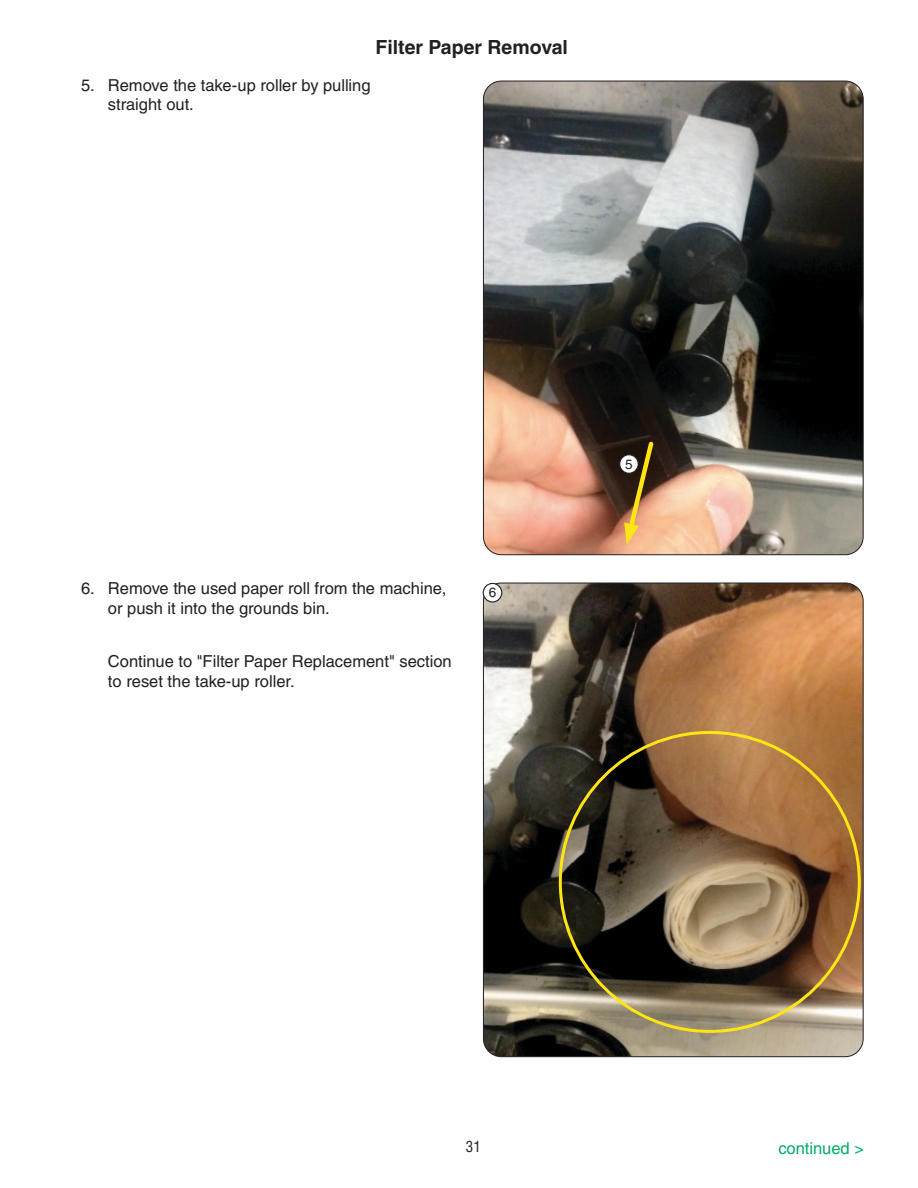
<style>
.page{position:relative;width:918px;height:1188px;background:#fff}
.page>*{position:absolute;margin:0;border:0;box-sizing:border-box;transform-origin:0 0}
.t1{font:700 19.5px "Helvetica LT Pro";color:#231f20}
.t2{font:16.5px/19.8px "Helvetica LT Pro";color:#231f20}
.t3{font:16.5px "Helvetica LT Pro";color:#00ac68}
.t4{font:condensed 15px "Helvetica LT Pro";color:#231f20}
.t5{font:13.5px "Helvetica LT Pro";color:#231f20}
</style>
<div class="page">
<img style="left:483px;top:81px;width:380px;height:474px">
<img style="left:483px;top:583px;width:380px;height:474px">
<svg style="left:620px;top:455px;width:18px;height:18px"></svg>
<div style="left:619px;top:454px;width:20px;height:20px;border:1px solid #231f20;border-radius:50%"></div>
<div style="left:483px;top:583px;width:19px;height:19px;background:#fff;border-radius:50%"></div>
<div style="left:483px;top:583px;width:19px;height:20px;border:1px solid #231f20;border-radius:50%"></div>
<svg style="left:624px;top:439px;width:33px;height:106px;background:#977646"></svg>
<p class="t1" style="left:375px;top:35px;width:194px">Filter Paper Removal</p>
<p class="t2" style="left:108px;top:75px;width:264px;text-indent:-27px">5. Remove the take-up roller by pulling straight out.</p>
<p class="t2" style="left:108px;top:578px;width:340px;text-indent:-27px">6. Remove the used paper roll from the machine, or push it into the grounds bin.</p>
<p class="t2" style="left:108px;top:651px;width:345px">Continue to "Filter Paper Replacement" section to reset the take-up roller.</p>
<p class="t5" style="left:489px;top:585px;width:9px">6</p>
<p class="t5" style="left:625px;top:456px;width:9px">5</p>
<p class="t4" style="left:466px;top:1137px;width:16px">31</p>
<p class="t3" style="left:778px;top:1139px;width:87px">continued &gt;</p>
</div>
